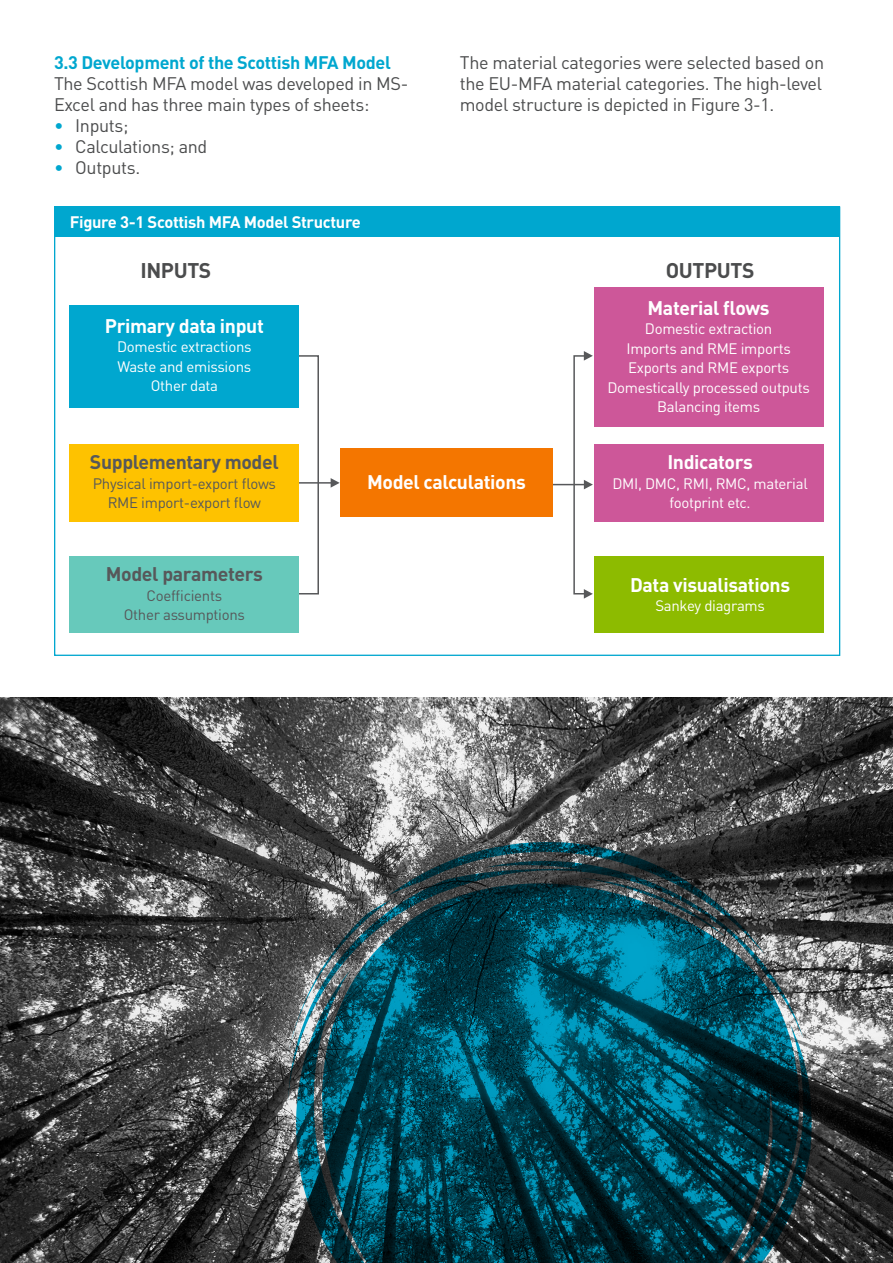
<style>
.page{position:relative;width:893px;height:1263px;background:#fff}
.page>*{position:absolute;margin:0;border:0;box-sizing:border-box;transform-origin:0 0}
.t1{font:700 21px "DIN";letter-spacing:-.02em;color:#4b4c4d}
.t2{font:700 19.5px "DIN";letter-spacing:-.02em;color:#fff}
.t3{font:700 19.5px "DIN";letter-spacing:-.02em;color:#57585a}
.t4{font:18px/21px "DIN";letter-spacing:-.02em;color:#4b4c4d}
.t5{font:700 18px "DIN";letter-spacing:-.02em;color:#00a7cf}
.t6{font:700 16.5px "DIN";letter-spacing:-.02em;color:#fff}
.t7{font:15px/19.5px "DIN";letter-spacing:-.02em;color:#fff;text-align:center}
.t8{font:15px "DIN";letter-spacing:-.02em;color:#57585a}
.s1{color:#00a7cf}
</style>
<div class="page">
<div style="left:54px;top:206px;width:786px;height:31px;background:#00a7cf"></div>
<div style="left:594px;top:444px;width:229px;height:77px;background:#cd5799"></div>
<div style="left:290px;top:355px;width:29px;height:239px;border:2px solid #57585a"></div>
<hr style="left:293px;top:482px;width:42px;height:2px;background:#57585a">
<div style="left:573px;top:355px;width:18px;height:239px;border:2px solid #57585a"></div>
<hr style="left:547px;top:484px;width:38px;height:1px;background:#57585a">
<div style="left:594px;top:556px;width:229px;height:76px;background:#8dbb00"></div>
<div style="left:70px;top:305px;width:229px;height:103px;background:#00a7cf"></div>
<div style="left:594px;top:287px;width:229px;height:140px;background:#cd5799"></div>
<div style="left:70px;top:556px;width:229px;height:76px;background:#67c9bb"></div>
<div style="left:70px;top:444px;width:229px;height:77px;background:#fec200"></div>
<svg style="left:331px;top:478px;width:9px;height:10px"></svg>
<svg style="left:584px;top:480px;width:9px;height:9px"></svg>
<div style="left:340px;top:449px;width:213px;height:68px;background:#f47600"></div>
<svg style="left:584px;top:589px;width:9px;height:10px"></svg>
<svg style="left:584px;top:351px;width:9px;height:10px"></svg>
<img style="left:0;top:697px;width:893px;height:566px">
<svg style="left:294px;top:1101px;width:315px;height:162px;background:#06414f"></svg>
<svg style="left:288px;top:842px;width:477px;height:17px;background:#445154"></svg>
<svg style="left:288px;top:859px;width:515px;height:242px;background:#1d5664"></svg>
<svg style="left:609px;top:1024px;width:203px;height:239px;background:#08404e"></svg>
<p class="t5" style="left:54px;top:51px;width:338px">3.3 Development of the Scottish MFA Model</p>
<p class="t4" style="left:54px;top:73px;width:356px">The Scottish MFA model was developed in MS-<br>Excel and has three main types of sheets:</p>
<p class="t4" style="left:54px;top:115px;width:76px"><span class="s1">•</span> Inputs;</p>
<p class="t4" style="left:54px;top:136px;width:155px"><span class="s1">•</span> Calculations; and</p>
<p class="t4" style="left:54px;top:157px;width:88px"><span class="s1">•</span> Outputs.</p>
<p class="t6" style="left:70px;top:211px;width:293px">Figure 3-1 Scottish MFA Model Structure</p>
<p class="t1" style="left:140px;top:256px;width:72px">INPUTS</p>
<p class="t2" style="left:105px;top:313px;width:160px">Primary data input</p>
<p class="t7" style="left:117px;top:337px;width:136px">Domestic extractions</p>
<p class="t7" style="left:117px;top:356px;width:135px">Waste and emissions</p>
<p class="t7" style="left:151px;top:376px;width:69px">Other data</p>
<p class="t4" style="left:460px;top:51px;width:366px;text-align:justify">The material categories were selected based on the EU-MFA material categories. The high-level model structure is depicted in Figure 3-1.</p>
<p class="t1" style="left:666px;top:256px;width:90px">OUTPUTS</p>
<p class="t2" style="left:647px;top:295px;width:124px">Material flows</p>
<p class="t7" style="left:645px;top:319px;width:129px">Domestic extraction</p>
<p class="t7" style="left:626px;top:338px;width:166px">Imports and RME imports</p>
<p class="t7" style="left:628px;top:358px;width:162px">Exports and RME exports</p>
<p class="t7" style="left:607px;top:377px;width:204px">Domestically processed outputs</p>
<p class="t7" style="left:657px;top:397px;width:105px">Balancing items</p>
<p class="t3" style="left:90px;top:449px;width:190px">Supplementary model</p>
<p class="t8" style="left:93px;top:474px;width:185px">Physical import-export flows</p>
<p class="t8" style="left:108px;top:494px;width:155px">RME import-export flow</p>
<p class="t3" style="left:106px;top:561px;width:159px">Model parameters</p>
<p class="t8" style="left:147px;top:586px;width:77px">Coefficients</p>
<p class="t8" style="left:124px;top:605px;width:123px">Other assumptions</p>
<p class="t2" style="left:367px;top:469px;width:160px">Model calculations</p>
<p class="t2" style="left:667px;top:449px;width:87px">Indicators</p>
<p class="t7" style="left:612px;top:473px;width:197px">DMI, DMC, RMI, RMC, material footprint etc.</p>
<p class="t2" style="left:630px;top:572px;width:161px">Data visualisations</p>
<p class="t7" style="left:655px;top:596px;width:111px">Sankey diagrams</p>
</div>
